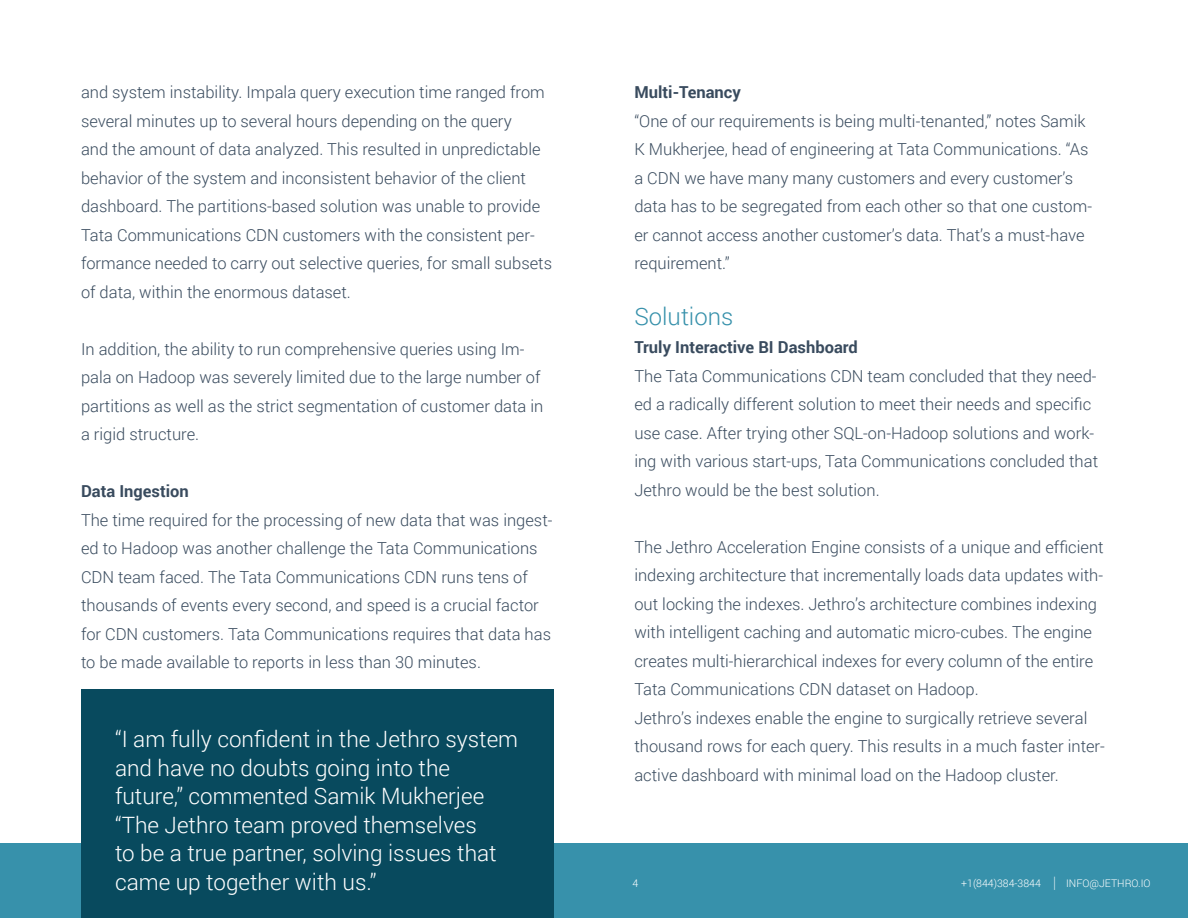
<style>
.page{position:relative;width:1188px;height:918px;background:#fff}
.page>*{position:absolute;margin:0;border:0;box-sizing:border-box;transform-origin:0 0}
.t1{font:300 24px "Roboto";color:#3791ab}
.t2{font:300 22.5px/28.5px "Roboto";color:#fff}
.t3{font:300 16.5px/28.5px "Roboto";color:#394b5e}
.t4{font:700 16.5px "Roboto";color:#394b5e}
.t5{font:300 15.75px "Roboto";color:#fff;scale:.67 1}
.t6{font:300 10.5px "Roboto";color:#fff}
</style>
<div class="page">
<div style="left:0;top:843px;width:1188px;height:75px;background:#3791ab"></div>
<div style="left:81px;top:690px;width:473px;height:228px;background:#084a5e"></div>
<p class="t3" style="left:81px;top:78px;width:465px">and system instability. Impala query execution time ranged from several minutes up to several hours depending on the query<br>and the amount of data analyzed. This resulted in unpredictable behavior of the system and inconsistent behavior of the client dashboard. The partitions-based solution was unable to provide</p>
<p class="t3" style="left:81px;top:220px;width:455px">Tata Communications CDN customers with the consistent per-</p>
<p class="t3" style="left:81px;top:249px;width:473px">formance needed to carry out selective queries, for small subsets</p>
<p class="t3" style="left:81px;top:277px;width:271px">of data, within the enormous dataset.</p>
<p class="t3" style="left:81px;top:334px;width:445px">In addition, the ability to run comprehensive queries using Im-</p>
<p class="t3" style="left:81px;top:363px;width:461px">pala on Hadoop was severely limited due to the large number of</p>
<p class="t3" style="left:81px;top:391px;width:464px">partitions as well as the strict segmentation of customer data in a rigid structure.</p>
<p class="t4" style="left:81px;top:480px;width:109px">Data Ingestion</p>
<p class="t3" style="left:81px;top:505px;width:473px">The time required for the processing of new data that was ingest-</p>
<p class="t3" style="left:81px;top:534px;width:458px">ed to Hadoop was another challenge the Tata Communications</p>
<p class="t3" style="left:81px;top:562px;width:472px">CDN team faced. The Tata Communications CDN runs tens of thousands of events every second, and speed is a crucial factor for CDN customers. Tata Communications requires that data has to be made available to reports in less than 30 minutes.</p>
<p class="t2" style="left:115px;top:724px;width:405px">I“ am fully confident in the Jethro system and have no doubts going into the future” , commented Samik Mukherjee “The Jethro team proved themselves<br>to be a true partner, solving issues that came up together with us “.</p>
<p class="t4" style="left:634px;top:81px;width:108px">Multi-Tenancy</p>
<p class="t3" style="left:634px;top:106px;width:456px">“One of our requirements is being multi-tenanted” , notes Samik<br>K Mukherjee, head of engineering at Tata Communications “. As a CDN we have many many customers and every customers’</p>
<p class="t3" style="left:634px;top:192px;width:459px">data has to be segregated from each other so that one custom-</p>
<p class="t3" style="left:634px;top:220px;width:452px">er cannot access another customers’ data. That as’ must-have</p>
<p class="t3" style="left:634px;top:249px;width:97px">requirement “.</p>
<p class="t1" style="left:634px;top:300px;width:100px">Solutions</p>
<p class="t4" style="left:634px;top:336px;width:225px">Truly Interactive BI Dashboard</p>
<p class="t3" style="left:634px;top:361px;width:464px">The Tata Communications CDN team concluded that they need-</p>
<p class="t3" style="left:634px;top:390px;width:458px">ed a radically different solution to meet their needs and specific</p>
<p class="t3" style="left:634px;top:418px;width:461px">use case. After trying other SQL-on-Hadoop solutions and work-</p>
<p class="t3" style="left:634px;top:447px;width:465px">ing with various start-ups, Tata Communications concluded that</p>
<p class="t3" style="left:634px;top:475px;width:247px">Jethro would be the best solution.</p>
<p class="t3" style="left:634px;top:532px;width:471px">The Jethro Acceleration Engine consists of a unique and efficient</p>
<p class="t3" style="left:634px;top:561px;width:470px">indexing architecture that incrementally loads data updates with-</p>
<p class="t3" style="left:634px;top:589px;width:464px">out locking the indexes. Jethros’ architecture combines indexing</p>
<p class="t3" style="left:634px;top:618px;width:460px;text-align:justify">with intelligent caching and automatic micro-cubes. The engine creates multi-hierarchical indexes for every column of the entire Tata Communications CDN dataset on Hadoop.</p>
<p class="t3" style="left:634px;top:703px;width:455px">Jethros’ indexes enable the engine to surgically retrieve several</p>
<p class="t3" style="left:634px;top:732px;width:472px">thousand rows for each query. This results in a much faster inter-</p>
<p class="t3" style="left:634px;top:760px;width:426px">active dashboard with minimal load on the Hadoop cluster.</p>
<p class="t6" style="left:633px;top:876px;width:7px">4</p>
<p class="t6" style="left:961px;top:876px;width:81px">+1(844)384-3844</p>
<p class="t5" style="left:1054px;top:872px;width:5px">|</p>
<p class="t6" style="left:1066px;top:876px;width:86px">INFO@JETHRO I O.</p>
</div>
